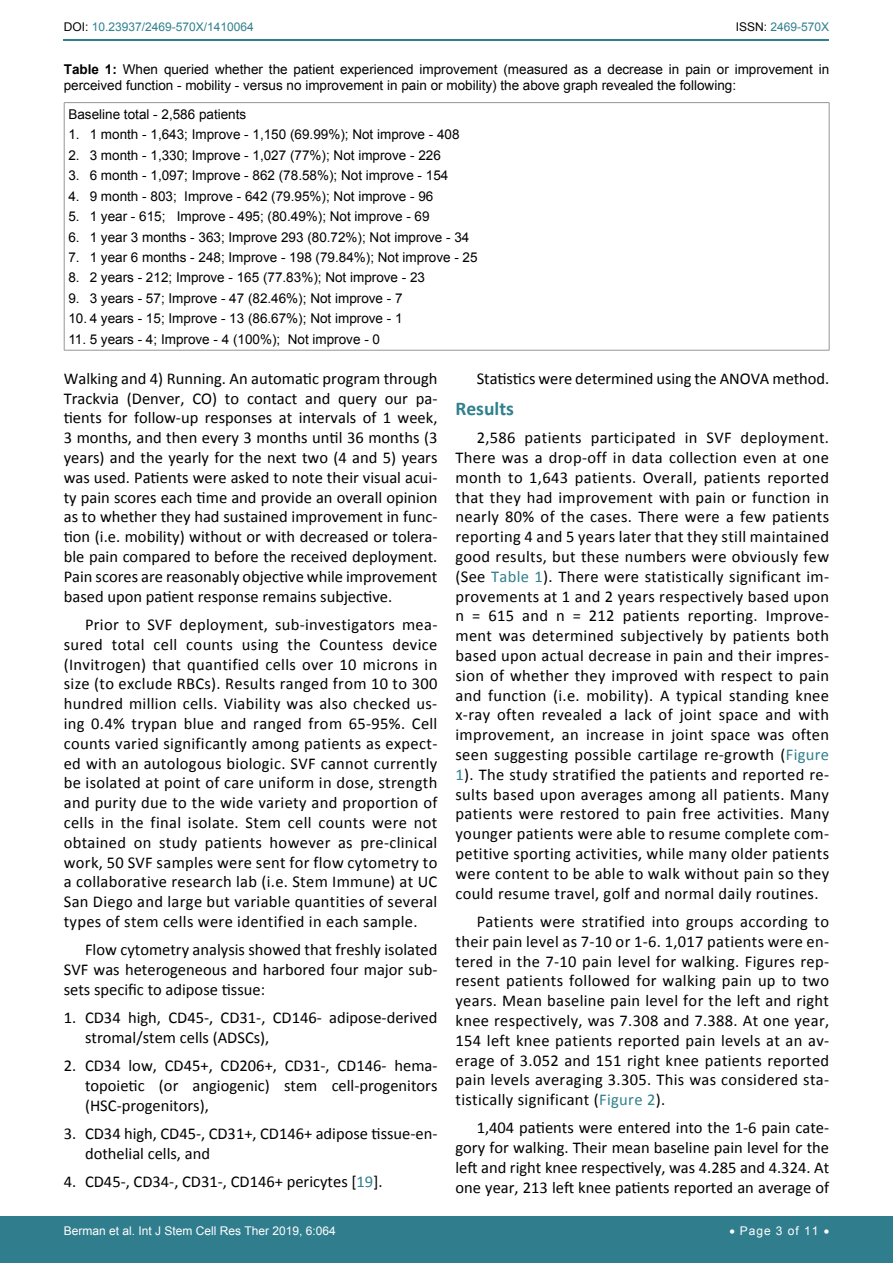
<style>
.page{position:relative;width:893px;height:1263px;background:#fff}
.page>*{position:absolute;margin:0;border:0;box-sizing:border-box;transform-origin:0 0}
.t1{font:700 19.5px "Calibri";color:#30808d}
.t2{font:16.5px/19.8px "Calibri";color:#000;text-align:justify}
.t3{font:13.5px/16.2px "Arial";color:#000}
.t4{font:12px "Arial";color:#fff}
.t5{font:12px "Arial";color:#30808d}
.s1{color:#000}
.s2{font-weight:700}
.s3{color:#30808d}
</style>
<div class="page">
<hr style="left:64px;top:40px;width:765px;height:1px;background:#30808d">
<div style="left:0;top:1217px;width:893px;height:46px;background:#307d8d"></div>
<hr style="left:64px;top:102px;width:765px;height:1px;background:#939598">
<hr style="left:64px;top:103px;width:1px;height:247px;background:#939598">
<hr style="left:829px;top:103px;width:1px;height:247px;background:#939598">
<hr style="left:64px;top:350px;width:765px;height:1px;background:#939598">
<p class="t5" style="left:64px;top:19px;width:192px"><span class="s1">DOI:</span> 10.23937/2469-570X/1410064</p>
<p class="t5" style="left:736px;top:19px;width:95px"><span class="s1">ISSN:</span> 2469-570X</p>
<p class="t3" style="left:64px;top:61px;width:767px"><span class="s2">Table 1:</span> When queried whether the patient experienced improvement (measured as a decrease in pain or improvement in perceived function - mobility - versus no improvement in pain or mobility) the above graph revealed the following:</p>
<p class="t3" style="left:68px;top:106px;width:179px">Baseline total - 2,586 patients</p>
<p class="t3" style="left:68px;top:127px;width:393px">1. 1 month - 1,643; Improve - 1,150 (69.99%); Not improve - 408</p>
<p class="t3" style="left:68px;top:147px;width:374px">2. 3 month - 1,330; Improve - 1,027 (77%); Not improve - 226</p>
<p class="t3" style="left:68px;top:167px;width:381px">3. 6 month - 1,097; Improve - 862 (78.58%); Not improve - 154</p>
<p class="t3" style="left:68px;top:188px;width:366px">4. 9 month - 803; Improve - 642 (79.95%); Not improve - 96</p>
<p class="t3" style="left:68px;top:208px;width:363px">5. 1 year - 615; Improve - 495; (80.49%); Not improve - 69</p>
<p class="t3" style="left:68px;top:229px;width:402px">6. 1 year 3 months - 363; Improve 293 (80.72%); Not improve - 34</p>
<p class="t3" style="left:68px;top:249px;width:411px">7. 1 year 6 months - 248; Improve - 198 (79.84%); Not improve - 25</p>
<p class="t3" style="left:68px;top:270px;width:358px">8. 2 years - 212; Improve - 165 (77.83%); Not improve - 23</p>
<p class="t3" style="left:68px;top:290px;width:336px">9. 3 years - 57; Improve - 47 (82.46%); Not improve - 7</p>
<p class="t3" style="left:68px;top:311px;width:336px">10. 4 years - 15; Improve - 13 (86.67%); Not improve - 1</p>
<p class="t3" style="left:68px;top:331px;width:313px">11. 5 years - 4; Improve - 4 (100%); Not improve - 0</p>
<p class="t2" style="left:64px;top:369px;width:375px">Walking and 4) Running. An automatic program through Trackvia (Denver, CO) to contact and query our pa&shy;tients for follow-up responses at intervals of 1 week, 3 months, and then every 3 months until 36 months (3 years) and the yearly for the next two (4 and 5) years was used. Patients were asked to note their visual acui&shy;ty pain scores each time and provide an overall opinion as to whether they had sustained improvement in func&shy;tion (i.e. mobility) without or with decreased or tolera&shy;ble pain compared to before the received deployment.<br>Pain scores are reasonably objective while improvement based upon patient response remains subjective.</p>
<p class="t2" style="left:64px;top:615px;width:375px;text-indent:21px">Prior to SVF deployment, sub-investigators mea&shy;sured total cell counts using the Countess device (Invitrogen) that quantified cells over 10 microns in size (to exclude RBCs). Results ranged from 10 to 300 hundred million cells. Viability was also checked us&shy;ing 0.4% trypan blue and ranged from 65-95%. Cell counts varied significantly among patients as expect&shy;ed with an autologous biologic. SVF cannot currently be isolated at point of care uniform in dose, strength and purity due to the wide variety and proportion of cells in the final isolate. Stem cell counts were not obtained on study patients however as pre-clinical work, 50 SVF samples were sent for flow cytometry to a collaborative research lab (i.e. Stem Immune) at UC San Diego and large but variable quantities of several types of stem cells were identified in each sample.</p>
<p class="t2" style="left:64px;top:940px;width:375px;text-indent:21px">Flow cytometry analysis showed that freshly isolated SVF was heterogeneous and harbored four major sub&shy;sets specific to adipose tissue:</p>
<p class="t2" style="left:85px;top:1008px;width:354px;text-indent:-21px">1. CD34 high, CD45-, CD31-, CD146- adipose-derived stromal/stem cells (ADSCs),</p>
<p class="t2" style="left:85px;top:1056px;width:354px;text-indent:-21px">2. CD34 low, CD45+, CD206+, CD31-, CD146- hema&shy;topoietic (or angiogenic) stem cell-progenitors (HSC-progenitors),</p>
<p class="t2" style="left:85px;top:1124px;width:354px;text-indent:-21px">3. CD34 high, CD45-, CD31+, CD146+ adipose tissue-en&shy;dothelial cells, and</p>
<p class="t2" style="left:64px;top:1172px;width:320px">4. CD45-, CD34-, CD31-, CD146+ pericytes [<span class="s3">19</span>].</p>
<p class="t2" style="left:477px;top:369px;width:354px">Statistics were determined using the ANOVA method.</p>
<p class="t1" style="left:455px;top:396px;width:60px">Results</p>
<p class="t2" style="left:455px;top:428px;width:375px;text-indent:21px">2,586 patients participated in SVF deployment.<br>There was a drop-off in data collection even at one month to 1,643 patients. Overall, patients reported that they had improvement with pain or function in nearly 80% of the cases. There were a few patients reporting 4 and 5 years later that they still maintained good results, but these numbers were obviously few (See <span class="s3">Table 1</span>). There were statistically significant im&shy;provements at 1 and 2 years respectively based upon n = 615 and n = 212 patients reporting. Improve&shy;ment was determined subjectively by patients both based upon actual decrease in pain and their impres&shy;sion of whether they improved with respect to pain and function (i.e. mobility). A typical standing knee x-ray often revealed a lack of joint space and with improvement, an increase in joint space was often seen suggesting possible cartilage re-growth (<span class="s3">Figure 1</span>). The study stratified the patients and reported re&shy;sults based upon averages among all patients. Many patients were restored to pain free activities. Many younger patients were able to resume complete com&shy;petitive sporting activities, while many older patients were content to be able to walk without pain so they could resume travel, golf and normal daily routines.</p>
<p class="t2" style="left:455px;top:912px;width:375px;text-indent:21px">Patients were stratified into groups according to their pain level as 7-10 or 1-6. 1,017 patients were en&shy;tered in the 7-10 pain level for walking. Figures rep&shy;resent patients followed for walking pain up to two years. Mean baseline pain level for the left and right knee respectively, was 7.308 and 7.388. At one year, 154 left knee patients reported pain levels at an av&shy;erage of 3.052 and 151 right knee patients reported pain levels averaging 3.305. This was considered sta&shy;tistically significant (<span class="s3">Figure 2</span>).</p>
<p class="t2" style="left:455px;top:1118px;width:375px;text-indent:21px">1,404 patients were entered into the 1-6 pain cate&shy;gory for walking. Their mean baseline pain level for the left and right knee respectively, was 4.285 and 4.324. At one year, 213 left knee patients reported an average of</p>
<p class="t4" style="left:64px;top:1223px;width:274px">Berman et al. Int J Stem Cell Res Ther 2019, 6:064</p>
<p class="t4" style="left:729px;top:1223px;width:101px">• Page 3 of 11 •</p>
</div>
